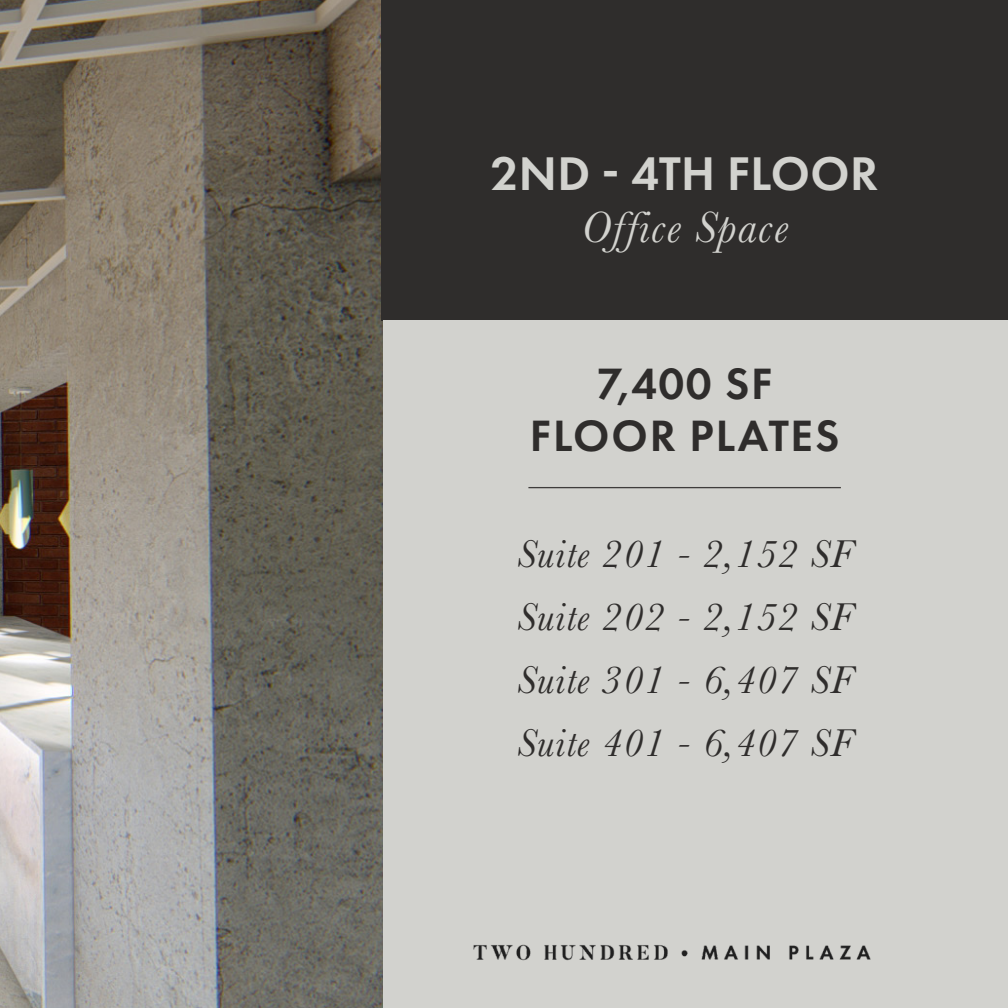
<style>
.page{position:relative;width:1008px;height:1008px;background:#fff}
.page>*{position:absolute;margin:0;border:0;box-sizing:border-box;transform-origin:0 0}
.t1{font:600 49px "Futura PT";letter-spacing:.01em;color:#d2d2ce}
.t2{font:600 45.5px/52.5px "Futura PT";letter-spacing:.04em;color:#2f2d2c;text-align:center}
.t3{font:italic 45.5px "Baskerville";letter-spacing:.03em;color:#d2d2ce}
.t4{font:italic 40.25px "Baskerville";letter-spacing:.03em;color:#2f2d2c}
</style>
<div class="page">
<img style="left:0;top:0;width:383px;height:1008px">
<div style="left:381px;top:0;width:627px;height:320px;background:#2f2d2c"></div>
<div style="left:383px;top:320px;width:625px;height:688px;background:#d2d2ce"></div>
<hr style="left:528px;top:487px;width:313px;height:1px;background:#2f2d2c">
<img style="left:473px;top:944px;width:398px;height:17px">
<p class="t1" style="left:491px;top:143px;width:389px">2ND - 4TH FLOOR</p>
<p class="t3" style="left:581px;top:197px;width:208px">Office Space</p>
<p class="t2" style="left:530px;top:357px;width:311px">7,400 SF<br>FLOOR PLATES</p>
<p class="t4" style="left:517px;top:527px;width:337px">Suite 201 - 2,152 SF</p>
<p class="t4" style="left:517px;top:590px;width:337px">Suite 202 - 2,152 SF</p>
<p class="t4" style="left:517px;top:653px;width:337px">Suite 301 - 6,407 SF</p>
<p class="t4" style="left:517px;top:716px;width:337px">Suite 401 - 6,407 SF</p>
</div>
